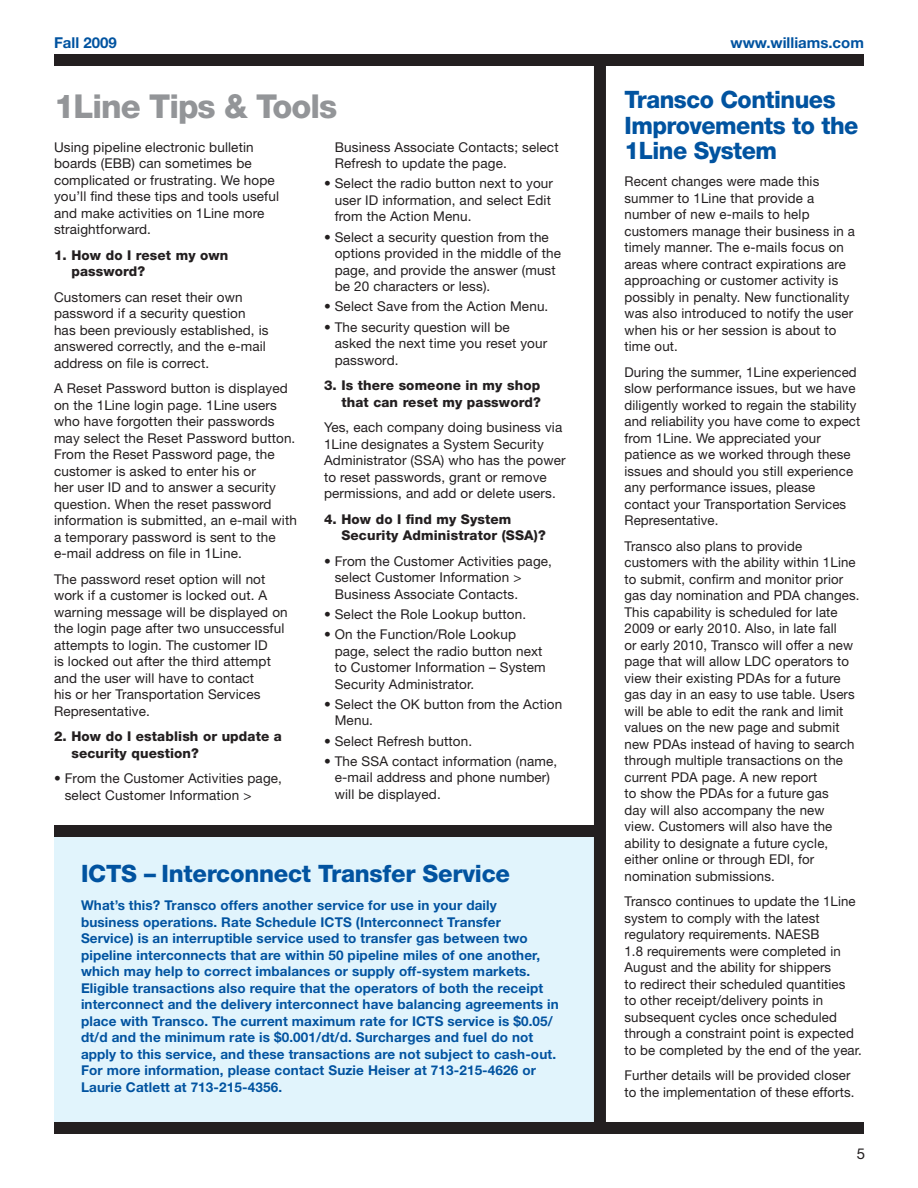
<style>
.page{position:relative;width:918px;height:1188px;background:#fff}
.page>*{position:absolute;margin:0;border:0;box-sizing:border-box;transform-origin:0 0}
.t1{font:800 33px "Helvetica Neue";letter-spacing:-.03em;color:#939598}
.t2{font:800 24px/25.5px "Helvetica Neue";letter-spacing:-.02em;color:#0153a0}
.t3{font:700 15px "Helvetica Neue";color:#0153a0}
.t4{font:15px "Helvetica Neue";color:#231f20}
.t5{font:13.5px/16.5px "Helvetica Neue";letter-spacing:.01em;color:#231f20}
.t6{font:700 13.5px/16.5px "Helvetica Neue";letter-spacing:.01em;color:#0153a0}
.t7{font:800 13.5px/16.5px "Helvetica Neue";letter-spacing:.01em;color:#231f20}
</style>
<div class="page">
<div style="left:54px;top:54px;width:810px;height:12px;background:#231f20"></div>
<div style="left:54px;top:832px;width:547px;height:290px;background:#e1f4fc"></div>
<div style="left:54px;top:1122px;width:810px;height:12px;background:#231f20"></div>
<div style="left:594px;top:59px;width:12px;height:1067px;background:#231f20"></div>
<div style="left:54px;top:825px;width:540px;height:12px;background:#231f20"></div>
<p class="t3" style="left:54px;top:33px;width:64px">Fall 2009</p>
<p class="t3" style="left:731px;top:33px;width:135px">www.williams.com</p>
<p class="t1" style="left:54px;top:87px;width:285px">1Line Tips &amp; Tools</p>
<p class="t5" style="left:54px;top:138px;width:227px">Using pipeline electronic bulletin boards (EBB) can sometimes be complicated or frustrating. We hope you’ll find these tips and tools useful and make activities on 1Line more straightforward.</p>
<p class="t7" style="left:71px;top:247px;width:158px;text-indent:-17px">1. How do I reset my own password?</p>
<p class="t5" style="left:54px;top:288px;width:216px">Customers can reset their own password if a security question has been previously established, is answered correctly, and the e-mail address on file is correct.</p>
<p class="t5" style="left:54px;top:380px;width:245px">A Reset Password button is displayed on the 1Line login page. 1Line users who have forgotten their passwords may select the Reset Password button.<br>From the Reset Password page, the customer is asked to enter his or<br>her user ID and to answer a security question. When the reset password information is submitted, an e-mail with a temporary password is sent to the e-mail address on file in 1Line.</p>
<p class="t5" style="left:54px;top:570px;width:235px">The password reset option will not work if a customer is locked out. A warning message will be displayed on the login page after two unsuccessful attempts to login. The customer ID<br>is locked out after the third attempt and the user will have to contact<br>his or her Transportation Services Representative.</p>
<p class="t7" style="left:71px;top:728px;width:212px;text-indent:-17px">2. How do I establish or update a security question?</p>
<p class="t5" style="left:65px;top:770px;width:219px;text-indent:-11px">• From the Customer Activities page, select Customer Information &gt;</p>
<p class="t5" style="left:335px;top:138px;width:225px">Business Associate Contacts; select<br>Refresh to update the page.</p>
<p class="t5" style="left:335px;top:175px;width:220px;text-indent:-11px">• Select the radio button next to your user ID information, and select Edit from the Action Menu.</p>
<p class="t5" style="left:335px;top:228px;width:228px;text-indent:-11px">• Select a security question from the options provided in the middle of the page, and provide the answer (must be 20 characters or less).</p>
<p class="t5" style="left:324px;top:298px;width:226px">• Select Save from the Action Menu.</p>
<p class="t5" style="left:335px;top:318px;width:214px;text-indent:-11px">• The security question will be asked the next time you reset your password.</p>
<p class="t7" style="left:324px;top:377px;width:218px;text-align:right">3. Is there someone in my shop that can reset my password?</p>
<p class="t5" style="left:324px;top:419px;width:243px">Yes, each company doing business via 1Line designates a System Security Administrator (SSA) who has the power to reset passwords, grant or remove permissions, and add or delete users.</p>
<p class="t7" style="left:341px;top:511px;width:206px;text-indent:-17px">4. How do I find my System<br>Security Administrator (SSA)?</p>
<p class="t5" style="left:335px;top:552px;width:219px;text-indent:-11px">• From the Customer Activities page, select Customer Information &gt;<br>Business Associate Contacts.</p>
<p class="t5" style="left:324px;top:606px;width:204px">• Select the Role Lookup button.</p>
<p class="t5" style="left:335px;top:626px;width:212px;text-indent:-11px">• On the Function/Role Lookup page, select the radio button next to Customer Information – System<br>Security Administrator.</p>
<p class="t5" style="left:335px;top:696px;width:229px;text-indent:-11px">• Select the OK button from the Action<br>Menu.</p>
<p class="t5" style="left:324px;top:732px;width:150px">• Select Refresh button.</p>
<p class="t5" style="left:335px;top:753px;width:224px;text-indent:-11px">• The SSA contact information (name, e-mail address and phone number) will be displayed.</p>
<p class="t2" style="left:81px;top:861px;width:431px">ICTS – Interconnect Transfer Service</p>
<p class="t6" style="left:81px;top:897px;width:479px">What’s this? Transco offers another service for use in your daily<br>business operations. Rate Schedule ICTS (Interconnect Transfer<br>Service) is an interruptible service used to transfer gas between two pipeline interconnects that are within 50 pipeline miles of one another, which may help to correct imbalances or supply off-system markets.<br>Eligible transactions also require that the operators of both the receipt interconnect and the delivery interconnect have balancing agreements in place with Transco. The current maximum rate for ICTS service is $0.05/ dt/d and the minimum rate is $0.001/dt/d. Surcharges and fuel do not apply to this service, and these transactions are not subject to cash-out.<br>For more information, please contact Suzie Heiser at 713-215-4626 or Laurie Catlett at 713-215-4356.</p>
<p class="t2" style="left:624px;top:87px;width:235px">Transco Continues<br>Improvements to the<br>1Line System</p>
<p class="t5" style="left:624px;top:173px;width:232px">Recent changes were made this summer to 1Line that provide a number of new e-mails to help customers manage their business in a timely manner. The e-mails focus on areas where contract expirations are approaching or customer activity is possibly in penalty. New functionality was also introduced to notify the user when his or her session is about to time out.</p>
<p class="t5" style="left:624px;top:364px;width:237px">During the summer, 1Line experienced slow performance issues, but we have diligently worked to regain the stability and reliability you have come to expect from 1Line. We appreciated your patience as we worked through these issues and should you still experience any performance issues, please contact your Transportation Services Representative.</p>
<p class="t5" style="left:624px;top:538px;width:237px">Transco also plans to provide customers with the ability within 1Line to submit, confirm and monitor prior gas day nomination and PDA changes.<br>This capability is scheduled for late 2009 or early 2010. Also, in late fall<br>or early 2010, Transco will offer a new page that will allow LDC operators to view their existing PDAs for a future gas day in an easy to use table. Users will be able to edit the rank and limit values on the new page and submit new PDAs instead of having to search through multiple transactions on the current PDA page. A new report<br>to show the PDAs for a future gas<br>day will also accompany the new<br>view. Customers will also have the ability to designate a future cycle, either online or through EDI, for nomination submissions.</p>
<p class="t5" style="left:624px;top:893px;width:239px">Transco continues to update the 1Line system to comply with the latest regulatory requirements. NAESB<br>1.8 requirements were completed in August and the ability for shippers<br>to redirect their scheduled quantities<br>to other receipt/delivery points in subsequent cycles once scheduled through a constraint point is expected to be completed by the end of the year.</p>
<p class="t5" style="left:624px;top:1067px;width:232px">Further details will be provided closer to the implementation of these efforts.</p>
<p class="t4" style="left:857px;top:1145px;width:10px">5</p>
</div>
